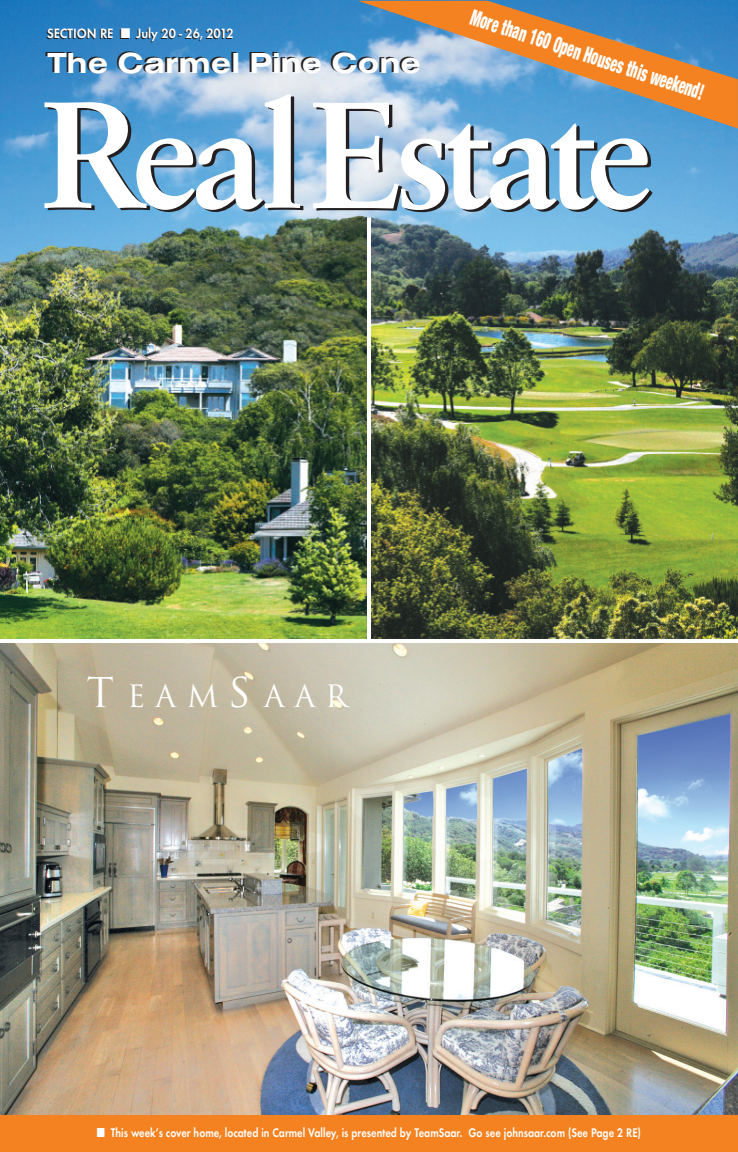
<style>
.page{position:relative;width:738px;height:1152px;background:#fff}
.page>*{position:absolute;margin:0;border:0;box-sizing:border-box;transform-origin:0 0}
.t1{font:700 151.2px "Classical Garamond BT";letter-spacing:-.055em;color:#231f20}
.t2{font:30px "Sans Extended Medium DTC";color:#fff}
.t3{font:30px "Trajan";letter-spacing:.325em;color:#fff}
.t4{font:23.7px "Sans Black Condensed DTC";color:#fff;scale:.62 1}
.t5{font:600 14px "Futura T";color:#fff;scale:.9 1}
.t6{font:600 13px "Futura T";color:#fff;scale:.82 1}
.s1{font-size:40px}
</style>
<div class="page">
<img style="left:0;top:643px;width:738px;height:472px">
<img style="left:0;top:0;width:738px;height:639px">
<div style="left:0;top:1115px;width:738px;height:37px;background:#f58220"></div>
<svg style="left:358px;top:1px;width:380px;height:127px;background:#8f9a9f"></svg>
<hr style="left:367px;top:217px;width:4px;height:423px;background:#fff">
<p class="t4" style="left:476px;top:3px;width:395px;rotate:18deg">More than 160 Open Houses this weekend!</p>
<p class="t1" style="left:44px;top:97px;width:614px">RealEstate</p>
<p class="t5" style="left:47px;top:28px;width:209px">SECTION RE ■ July 20 - 26, 2012</p>
<p class="t2" style="left:47px;top:52px;width:375px">The Carmel Pine Cone</p>
<p class="t3" style="left:86px;top:678px;width:263px"><span class="s1">T</span>EAM<span class="s1">S</span>AAR</p>
<p class="t6" style="left:97px;top:1127px;width:665px">■ This week’s cover home, located in Carmel Valley, is presented by TeamSaar. Go see johnsaar.com (See Page 2 RE)</p>
</div>
